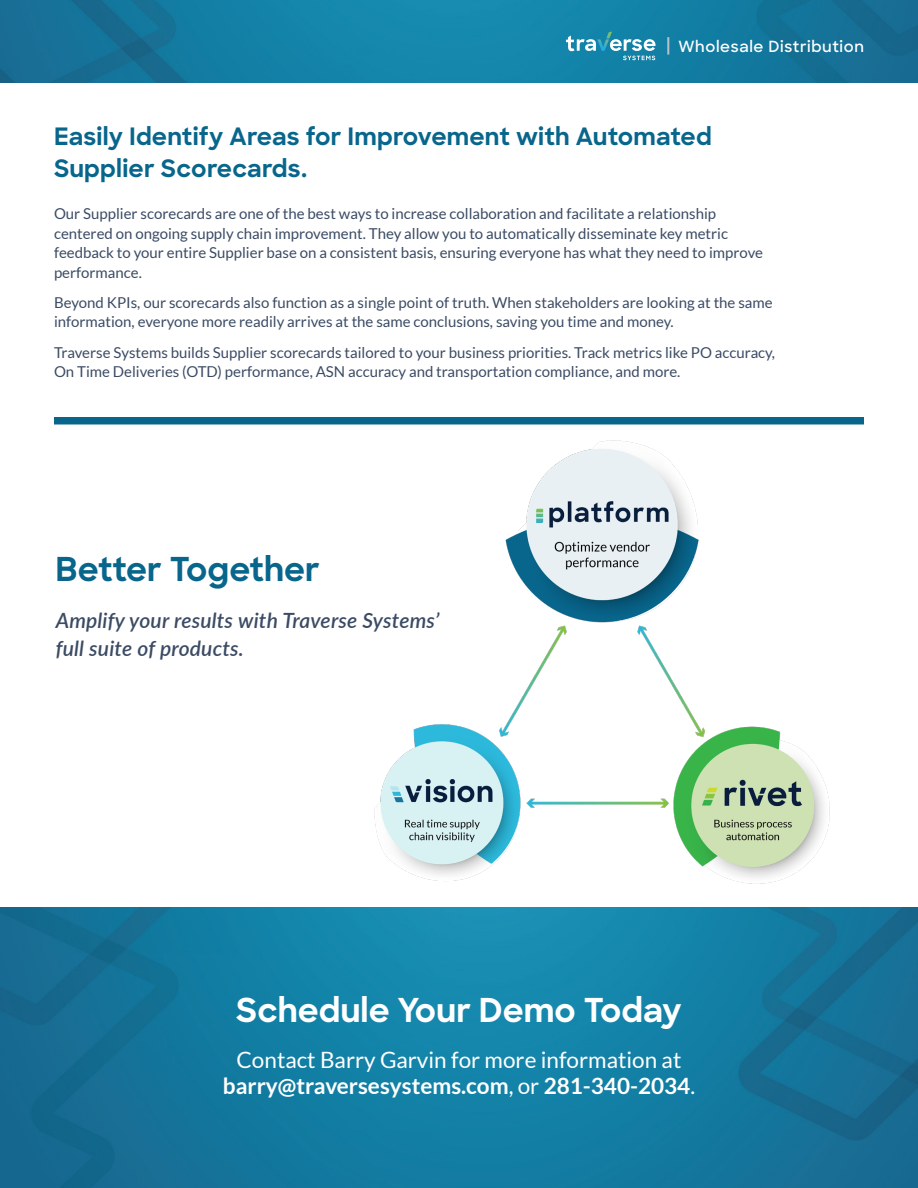
<style>
.page{position:relative;width:918px;height:1188px;background:#fff}
.page>*{position:absolute;margin:0;border:0;box-sizing:border-box;transform-origin:0 0}
.Paragraph_Style_2{font:700 33px "Sharp Sans";color:#fff}
.titles{font:700 33px "Sharp Sans";color:#08668c}
.titles-2{font:700 24px/31.5px "Sharp Sans";letter-spacing:.01em;color:#08668c}
.t1{font:700 22.5px "Lato";color:#fff}
.t2{font:22.5px "Lato";color:#fff}
.titles-3{font:italic 600 21px/28.5px "Lato";letter-spacing:.01em;color:#3b4b64}
.t3{font:600 15.45px "Sharp Sans";letter-spacing:.04em;color:#fff}
.Paragraph_Copy{font:15px/19.5px "Lato";color:#3b4b64}
.s1{font-weight:400}
</style>
<div class="page">
<img style="left:0;top:0;width:918px;height:83px">
<svg style="left:566px;top:32px;width:90px;height:28px;background:#469eba"></svg>
<svg style="left:667px;top:37px;width:2px;height:18px"></svg>
<img style="left:0;top:908px;width:918px;height:280px">
<img style="left:340px;top:424px;width:524px;height:460px">
<div style="left:54px;top:417px;width:810px;height:7px;background:#08668c"></div>
<p class="t3" style="left:679px;top:35px;width:187px">Wholesale Distribution</p>
<p class="titles-2" style="left:54px;top:120px;width:659px">Easily Identify Areas for Improvement with Automated<br>Supplier Scorecards.</p>
<p class="Paragraph_Copy" style="left:54px;top:204px;width:711px">Our Supplier scorecards are one of the best ways to increase collaboration and facilitate a relationship centered on ongoing supply chain improvement. They allow you to automatically disseminate key metric feedback to your entire Supplier base on a consistent basis, ensuring everyone has what they need to improve performance.</p>
<p class="Paragraph_Copy" style="left:54px;top:293px;width:720px">Beyond KPIs, our scorecards also function as a single point of truth. When stakeholders are looking at the same information, everyone more readily arrives at the same conclusions, saving you time and money.</p>
<p class="Paragraph_Copy" style="left:54px;top:342px;width:723px">Traverse Systems builds Supplier scorecards tailored to your business priorities. Track metrics like PO accuracy,<br>On Time Deliveries (OTD) performance, ASN accuracy and transportation compliance, and more.</p>
<p class="titles" style="left:56px;top:544px;width:266px">Better Together</p>
<p class="titles-3" style="left:56px;top:605px;width:385px">Amplify your results with Traverse Systems’ full suite of products.</p>
<p class="Paragraph_Style_2" style="left:236px;top:986px;width:447px">Schedule Your Demo Today</p>
<p class="t2" style="left:237px;top:1047px;width:446px">Contact Barry Garvin for more information at</p>
<p class="t1" style="left:223px;top:1072px;width:474px">barry@traversesystems.com<span class="s1">, or</span> 281-340-2034<span class="s1">.</span></p>
</div>
